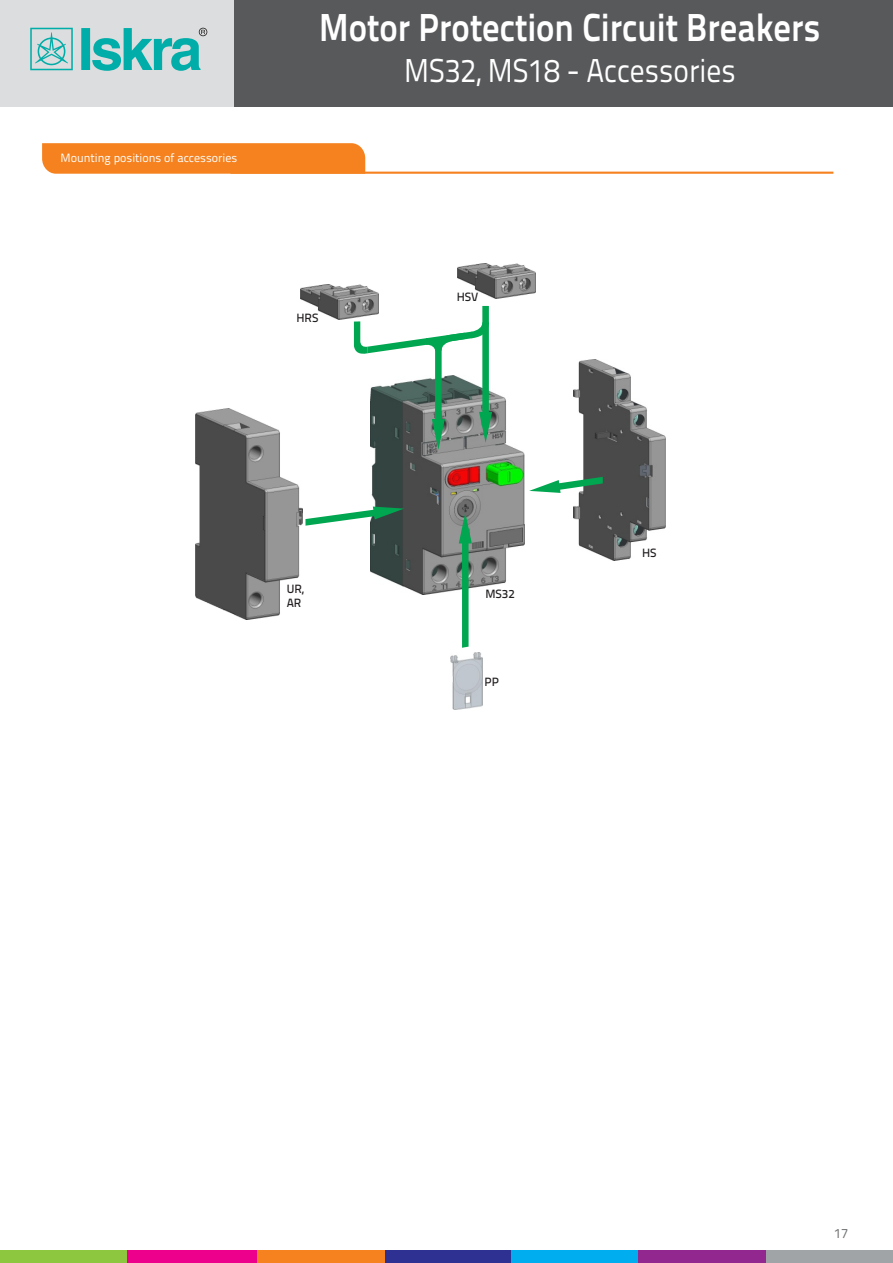
<style>
.page{position:relative;width:893px;height:1263px;background:#fff}
.page>*{position:absolute;margin:0;border:0;box-sizing:border-box;transform-origin:0 0}
.t1{font:700 39px "Titillium Text 22 L";color:#fff;scale:.89 1}
.t2{font:33px "Titillium Text 22 L";color:#fff;scale:.89 1}
.t3{font:13.5px "Titillium Text 22 L";color:#6d6f71}
.t4{font:12px "Titillium Text 22 L";color:#fff}
.t5{font:300 12px/14.2px "Titillium Text 22 L";color:#231f20}
</style>
<div class="page">
<div style="left:42px;top:143px;width:324px;height:31px;background:#f5821f"></div>
<hr style="left:230px;top:172px;width:603px;height:2px;background:#f5821f">
<img style="left:457px;top:264px;width:79px;height:35px">
<img style="left:370px;top:392px;width:155px;height:202px">
<img style="left:300px;top:285px;width:79px;height:35px">
<img style="left:573px;top:359px;width:92px;height:202px">
<img style="left:196px;top:409px;width:106px;height:210px">
<img style="left:451px;top:653px;width:31px;height:57px">
<svg style="left:529px;top:477px;width:74px;height:16px"></svg>
<svg style="left:305px;top:506px;width:99px;height:20px"></svg>
<svg style="left:459px;top:513px;width:13px;height:135px"></svg>
<svg style="left:354px;top:306px;width:138px;height:144px"></svg>
<div style="left:0;top:1250px;width:127px;height:13px;background:#8dc73f"></div>
<div style="left:127px;top:1250px;width:131px;height:13px;background:#ec008c"></div>
<div style="left:385px;top:1250px;width:127px;height:13px;background:#2e3092"></div>
<div style="left:258px;top:1250px;width:127px;height:13px;background:#f5821f"></div>
<div style="left:512px;top:1250px;width:127px;height:13px;background:#00aeef"></div>
<div style="left:639px;top:1250px;width:127px;height:13px;background:#92278f"></div>
<div style="left:766px;top:1250px;width:127px;height:13px;background:#a1a4a6"></div>
<div style="left:0;top:0;width:893px;height:106px;background:#58595b"></div>
<div style="left:0;top:0;width:234px;height:106px;background:#dcddde"></div>
<svg style="left:30px;top:28px;width:43px;height:42px"></svg>
<svg style="left:81px;top:28px;width:126px;height:43px"></svg>
<p class="t4" style="left:61px;top:153px;width:178px">Mounting positions of accessories</p>
<h1 class="t1" style="left:319px;top:12px;width:565px">Motor Protection Circuit Breakers</h1>
<h2 class="t2" style="left:404px;top:57px;width:374px">MS32, MS18 - Accessories</h2>
<p class="t5" style="left:296px;top:312px;width:23px">HRS</p>
<p class="t5" style="left:457px;top:290px;width:23px">HSV</p>
<p class="t5" style="left:287px;top:582px;width:19px">UR,<br>AR</p>
<p class="t5" style="left:485px;top:588px;width:31px">MS32</p>
<p class="t5" style="left:485px;top:675px;width:16px">PP</p>
<p class="t5" style="left:642px;top:547px;width:16px">HS</p>
<p class="t3" style="left:834px;top:1228px;width:16px">17</p>
</div>
